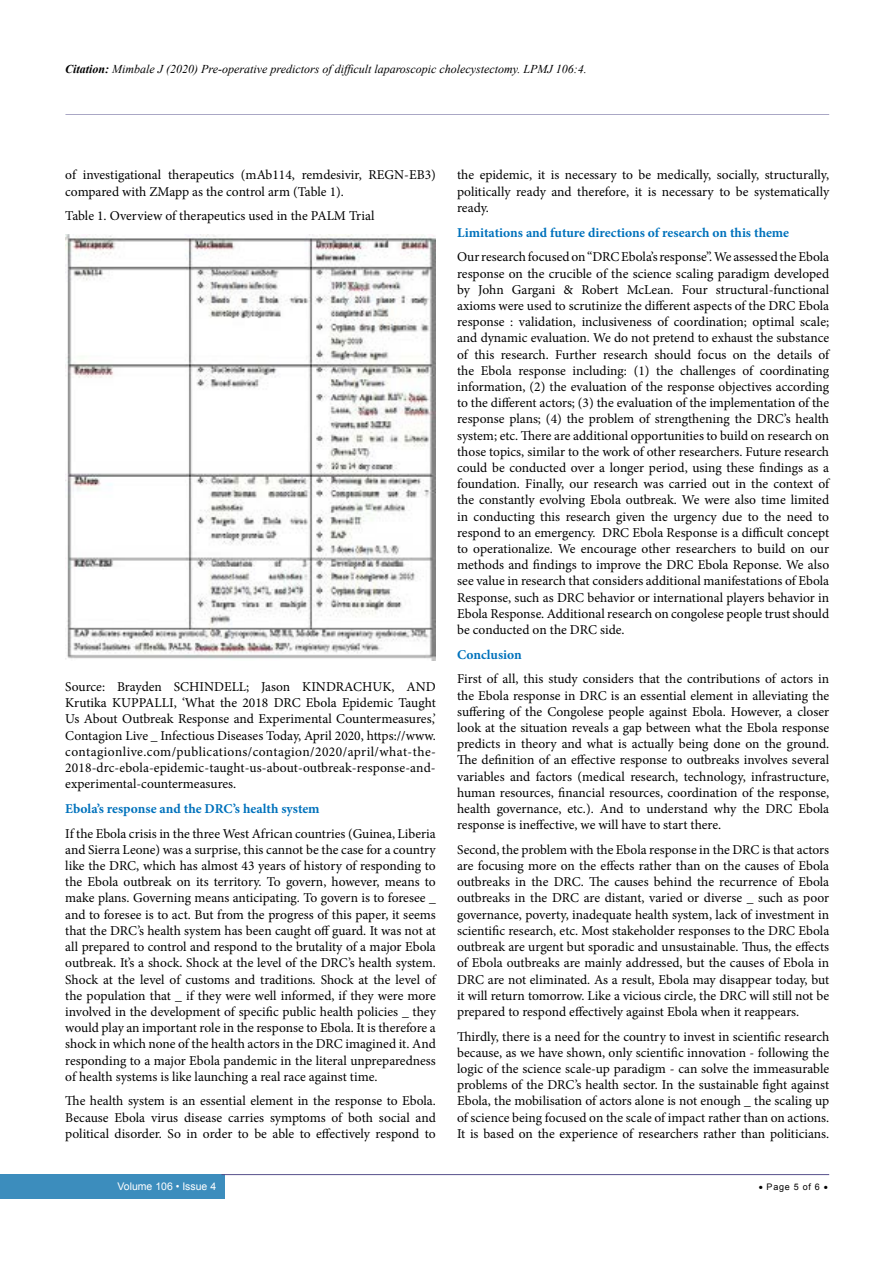
<style>
.page{position:relative;width:893px;height:1263px;background:#fff}
.page>*{position:absolute;margin:0;border:0;box-sizing:border-box;transform-origin:0 0}
.t1{font:13.5px/16.2px "Minion Pro";color:#000;text-align:justify}
.t2{font:700 13.5px "Minion Pro";color:#0072bc}
.t3{font:italic 12px "Times New Roman";color:#000}
.t4{font:10.5px "Arial";color:#fff}
.t5{font:9px "Arial";letter-spacing:.08em;color:#000}
.s1{font-weight:700}
</style>
<div class="page">
<div style="left:0;top:1174px;width:225px;height:25px;background:#3c8dbd"></div>
<hr style="left:221px;top:1174px;width:608px;height:1px;background:#56508c">
<hr style="left:65px;top:114px;width:764px;height:1px;background:#56508c">
<img style="left:65px;top:234px;width:371px;height:426px">
<p class="t3" style="left:65px;top:61px;width:523px"><span class="s1">Citation:</span> Mimbale J (2020) Pre-operative predictors of difficult laparoscopic cholecystectomy. LPMJ 106:4.</p>
<p class="t1" style="left:65px;top:167px;width:372px">of investigational therapeutics (mAb114, remdesivir, REGN-EB3) compared with ZMapp as the control arm (Table 1).</p>
<p class="t1" style="left:65px;top:208px;width:311px">Table 1. Overview of therapeutics used in the PALM Trial</p>
<p class="t1" style="left:65px;top:679px;width:372px">Source: Brayden SCHINDELL; Jason KINDRACHUK, AND Krutika KUPPALLI, ‘What the 2018 DRC Ebola Epidemic Taught Us About Outbreak Response and Experimental Countermeasures,’ Contagion Live _ Infectious Diseases Today, April 2020, https://www. contagionlive.com/publications/contagion/2020/april/what-the-2018-drc-ebola-epidemic-taught-us-about-outbreak-response-and&shy;experimental-countermeasures.</p>
<p class="t2" style="left:65px;top:799px;width:256px">Ebola’s response and the DRC’s health system</p>
<p class="t1" style="left:65px;top:825px;width:372px">If the Ebola crisis in the three West African countries (Guinea, Liberia and Sierra Leone) was a surprise, this cannot be the case for a country like the DRC, which has almost 43 years of history of responding to the Ebola outbreak on its territory. To govern, however, means to make plans. Governing means anticipating. To govern is to foresee _ and to foresee is to act. But from the progress of this paper, it seems that the DRC’s health system has been caught off guard. It was not at all prepared to control and respond to the brutality of a major Ebola outbreak. It’s a shock. Shock at the level of the DRC’s health system.<br>Shock at the level of customs and traditions. Shock at the level of the population that _ if they were well informed, if they were more involved in the development of specific public health policies _ they would play an important role in the response to Ebola. It is therefore a shock in which none of the health actors in the DRC imagined it. And responding to a major Ebola pandemic in the literal unpreparedness of health systems is like launching a real race against time.</p>
<p class="t1" style="left:65px;top:1093px;width:372px">The health system is an essential element in the response to Ebola.<br>Because Ebola virus disease carries symptoms of both social and political disorder. So in order to be able to effectively respond to</p>
<p class="t1" style="left:457px;top:167px;width:374px">the epidemic, it is necessary to be medically, socially, structurally, politically ready and therefore, it is necessary to be systematically ready.</p>
<p class="t2" style="left:457px;top:223px;width:334px">Limitations and future directions of research on this theme</p>
<p class="t1" style="left:457px;top:249px;width:374px">Our research focused on “DRC Ebola’s response”. We assessed the Ebola response on the crucible of the science scaling paradigm developed by John Gargani &amp; Robert McLean. Four structural-functional axioms were used to scrutinize the different aspects of the DRC Ebola response : validation, inclusiveness of coordination; optimal scale; and dynamic evaluation. We do not pretend to exhaust the substance of this research. Further research should focus on the details of the Ebola response including: (1) the challenges of coordinating information, (2) the evaluation of the response objectives according to the different actors; (3) the evaluation of the implementation of the response plans; (4) the problem of strengthening the DRC’s health system; etc. There are additional opportunities to build on research on those topics, similar to the work of other researchers. Future research could be conducted over a longer period, using these findings as a foundation. Finally, our research was carried out in the context of the constantly evolving Ebola outbreak. We were also time limited in conducting this research given the urgency due to the need to respond to an emergency. DRC Ebola Response is a difficult concept to operationalize. We encourage other researchers to build on our methods and findings to improve the DRC Ebola Reponse. We also see value in research that considers additional manifestations of Ebola Response, such as DRC behavior or international players behavior in Ebola Response. Additional research on congolese people trust should be conducted on the DRC side.</p>
<p class="t2" style="left:457px;top:645px;width:66px">Conclusion</p>
<p class="t1" style="left:457px;top:671px;width:374px">First of all, this study considers that the contributions of actors in the Ebola response in DRC is an essential element in alleviating the suffering of the Congolese people against Ebola. However, a closer look at the situation reveals a gap between what the Ebola response predicts in theory and what is actually being done on the ground.<br>The definition of an effective response to outbreaks involves several variables and factors (medical research, technology, infrastructure, human resources, financial resources, coordination of the response, health governance, etc.). And to understand why the DRC Ebola response is ineffective, we will have to start there.</p>
<p class="t1" style="left:457px;top:841px;width:374px">Second, the problem with the Ebola response in the DRC is that actors are focusing more on the effects rather than on the causes of Ebola outbreaks in the DRC. The causes behind the recurrence of Ebola outbreaks in the DRC are distant, varied or diverse _ such as poor governance, poverty, inadequate health system, lack of investment in scientific research, etc. Most stakeholder responses to the DRC Ebola outbreak are urgent but sporadic and unsustainable. Thus, the effects of Ebola outbreaks are mainly addressed, but the causes of Ebola in DRC are not eliminated. As a result, Ebola may disappear today, but it will return tomorrow. Like a vicious circle, the DRC will still not be prepared to respond effectively against Ebola when it reappears.</p>
<p class="t1" style="left:457px;top:1028px;width:374px">Thirdly, there is a need for the country to invest in scientific research because, as we have shown, only scientific innovation - following the logic of the science scale-up paradigm - can solve the immeasurable problems of the DRC’s health sector. In the sustainable fight against Ebola, the mobilisation of actors alone is not enough _ the scaling up of science being focused on the scale of impact rather than on actions.<br>It is based on the experience of researchers rather than politicians.</p>
<p class="t4" style="left:117px;top:1180px;width:100px">Volume 106 • Issue 4</p>
<p class="t5" style="left:759px;top:1181px;width:71px">• Page 5 of 6 •</p>
</div>
